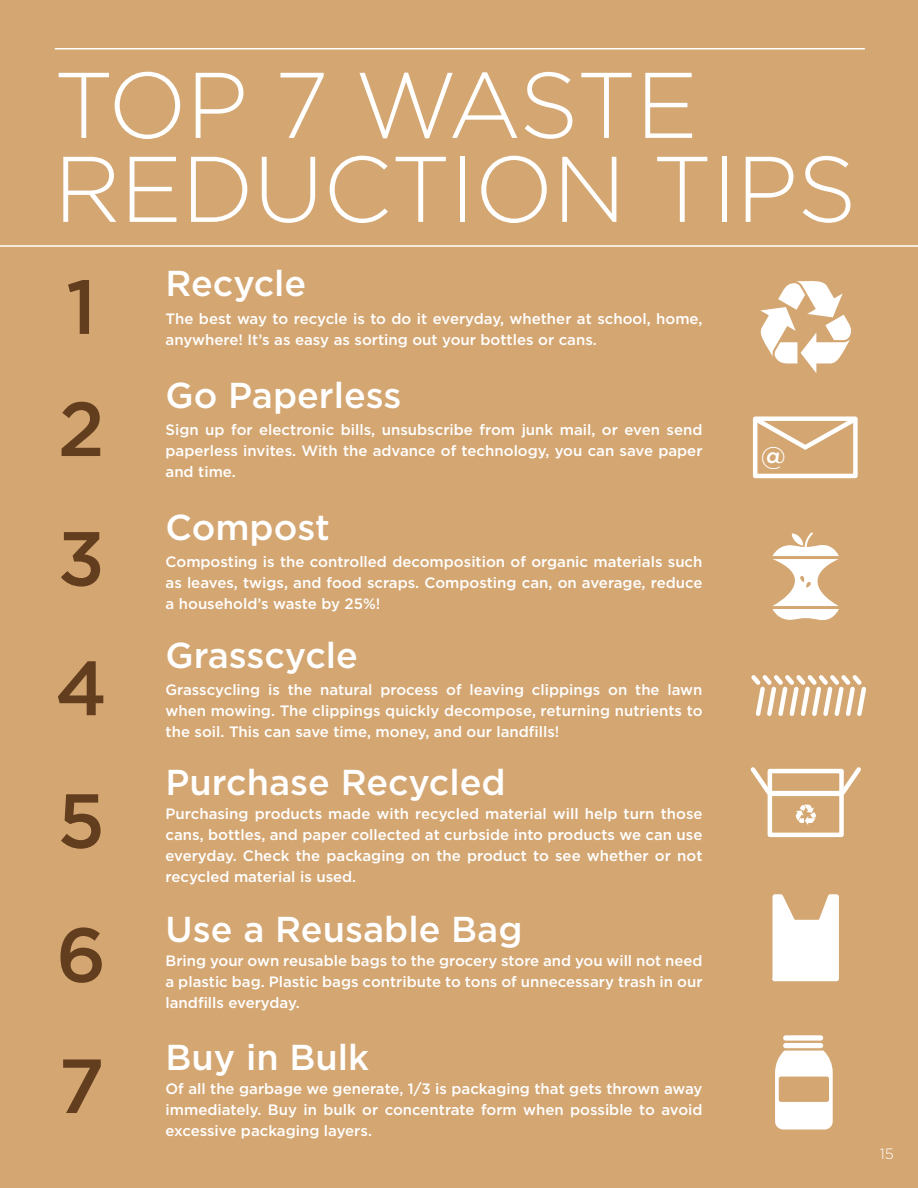
<style>
.page{position:relative;width:918px;height:1188px;background:#d4a672}
.page>*{position:absolute;margin:0;border:0;box-sizing:border-box;transform-origin:0 0}
.t1{font:300 93px/84px "Gotham";letter-spacing:-.01em;color:#fff}
.t2{font:500 76.5px "Gotham";color:#623e1e}
.t3{font:500 36px "Gotham";color:#fff}
.t4{font:500 25.5px "Gotham";color:#fff}
.t5{font:500 15px/21px "Gotham";color:#fff;text-align:justify}
.t6{font:300 15px "Gotham";color:#fff}
</style>
<div class="page">
<hr style="left:55px;top:48px;width:810px;height:2px;background:#fff">
<hr style="left:0;top:245px;width:918px;height:2px;background:#fff">
<svg style="left:760px;top:281px;width:91px;height:92px"></svg>
<svg style="left:795px;top:804px;width:21px;height:21px"></svg>
<svg style="left:773px;top:532px;width:66px;height:89px"></svg>
<div style="left:753px;top:416px;width:105px;height:62px;border:4px solid #fff"></div>
<svg style="left:753px;top:416px;width:105px;height:37px"></svg>
<svg style="left:772px;top:894px;width:67px;height:88px"></svg>
<svg style="left:775px;top:1051px;width:58px;height:78px"></svg>
<div style="left:783px;top:1043px;width:40px;height:5px;background:#fff;border-radius:3px"></div>
<div style="left:783px;top:1035px;width:40px;height:6px;background:#fff;border-radius:3px"></div>
<svg style="left:751px;top:675px;width:115px;height:41px"></svg>
<div style="left:768px;top:792px;width:76px;height:45px;border:4px solid #fff"></div>
<div style="left:768px;top:769px;width:76px;height:26px;border:4px solid #fff"></div>
<svg style="left:750px;top:767px;width:25px;height:32px"></svg>
<svg style="left:837px;top:767px;width:24px;height:32px"></svg>
<h1 class="t1" style="left:54px;top:61px;width:805px">TOP 7 WASTE<br>REDUCTION TIPS</h1>
<h2 class="t2" style="left:66px;top:257px;width:32px">1</h2>
<h3 class="t3" style="left:166px;top:260px;width:142px">Recycle</h3>
<p class="t5" style="left:166px;top:308px;width:538px">The best way to recycle is to do it everyday, whether at school, home, anywhere! It’s as easy as sorting out your bottles or cans.</p>
<h2 class="t2" style="left:58px;top:379px;width:48px">2</h2>
<h2 class="t2" style="left:58px;top:509px;width:49px">3</h2>
<h2 class="t2" style="left:55px;top:638px;width:54px">4</h2>
<h2 class="t2" style="left:57px;top:771px;width:49px">5</h2>
<h3 class="t3" style="left:166px;top:371px;width:238px">Go Paperless</h3>
<p class="t5" style="left:166px;top:419px;width:539px">Sign up for electronic bills, unsubscribe from junk mail, or even send paperless invites. With the advance of technology, you can save paper and time.</p>
<h3 class="t3" style="left:166px;top:504px;width:166px">Compost</h3>
<p class="t5" style="left:166px;top:551px;width:539px">Composting is the controlled decomposition of organic materials such as leaves, twigs, and food scraps. Composting can, on average, reduce a household’s waste by 25%!</p>
<h3 class="t3" style="left:166px;top:632px;width:194px">Grasscycle</h3>
<p class="t5" style="left:166px;top:679px;width:539px">Grasscycling is the natural process of leaving clippings on the lawn when mowing. The clippings quickly decompose, returning nutrients to the soil. This can save time, money, and our landfills!</p>
<h3 class="t3" style="left:166px;top:758px;width:342px">Purchase Recycled</h3>
<p class="t5" style="left:166px;top:803px;width:539px">Purchasing products made with recycled material will help turn those cans, bottles, and paper collected at curbside into products we can use everyday. Check the packaging on the product to see whether or not recycled material is used.</p>
<h2 class="t2" style="left:56px;top:905px;width:52px">6</h2>
<h3 class="t3" style="left:166px;top:906px;width:358px">Use a Reusable Bag</h3>
<p class="t5" style="left:166px;top:950px;width:539px">Bring your own reusable bags to the grocery store and you will not need a plastic bag. Plastic bags contribute to tons of unnecessary trash in our landfills everyday.</p>
<h2 class="t2" style="left:58px;top:1036px;width:48px">7</h2>
<h3 class="t3" style="left:166px;top:1034px;width:205px">Buy in Bulk</h3>
<p class="t5" style="left:166px;top:1078px;width:539px">Of all the garbage we generate, 1/3 is packaging that gets thrown away immediately. Buy in bulk or concentrate form when possible to avoid excessive packaging layers.</p>
<h3 class="t4" style="left:761px;top:439px;width:26px">@</h3>
<p class="t6" style="left:880px;top:1145px;width:16px">15</p>
</div>
